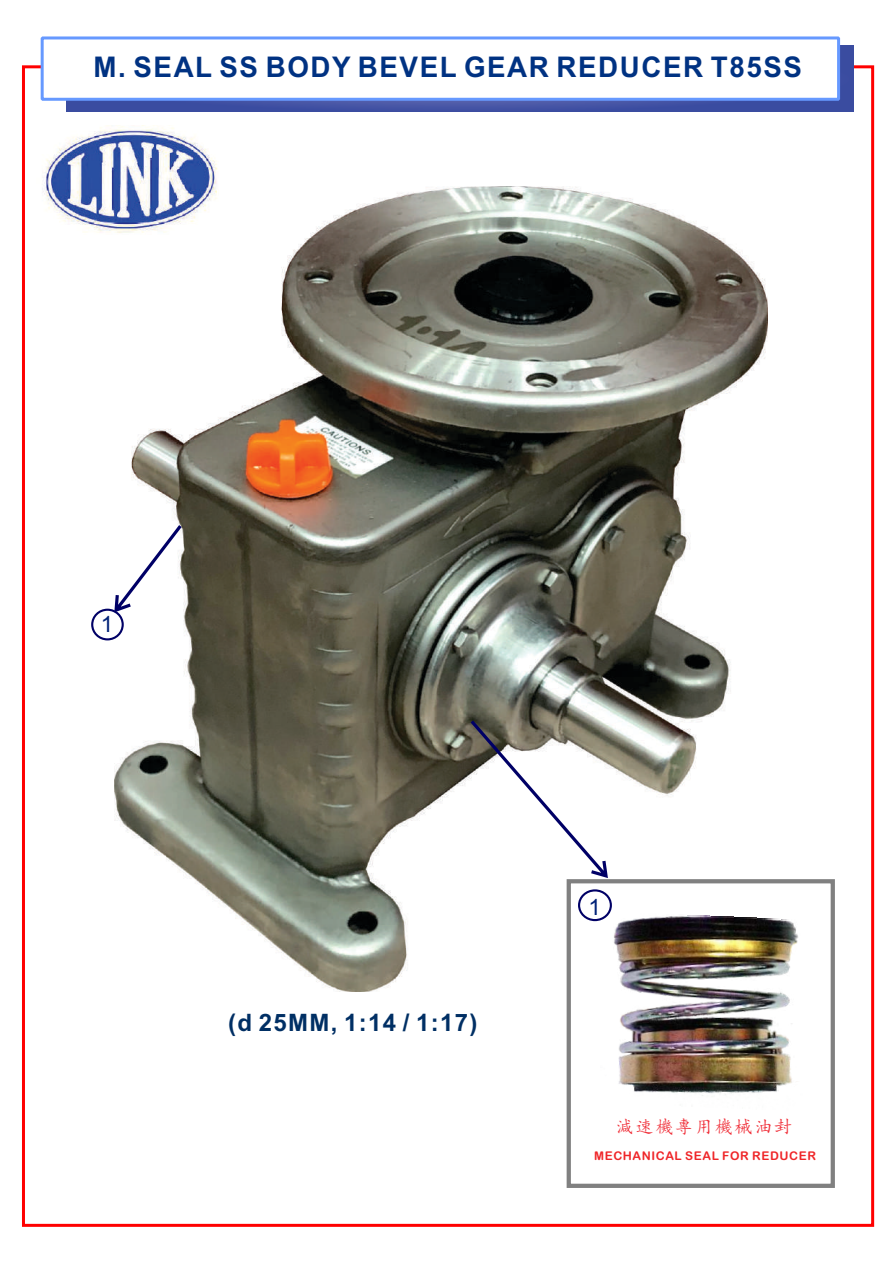
<style>
.page{position:relative;width:893px;height:1263px;background:#fff}
.page>*{position:absolute;margin:0;border:0;box-sizing:border-box;transform-origin:0 0}
.t1{font:700 28.5px "Arial";letter-spacing:.055em;color:#003282}
.t2{font:700 24px "Arial";letter-spacing:.055em;color:#002f64}
.t3{font:22.5px "Arial";color:#002278}
.t4{font:18px "Kai Ti";letter-spacing:.1em;color:#f02f39}
.t5{font:12px "Arial Rounded MT Bold";letter-spacing:.05em;color:#ef2629}
</style>
<div class="page">
<img style="left:114px;top:187px;width:653px;height:804px">
<img style="left:42px;top:126px;width:177px;height:108px">
<img style="left:600px;top:912px;width:198px;height:184px">
<svg style="left:471px;top:720px;width:137px;height:158px"></svg>
<div style="left:567px;top:879px;width:268px;height:309px;border:4px solid #808080"></div>
<svg style="left:114px;top:525px;width:68px;height:87px"></svg>
<div style="left:578px;top:889px;width:34px;height:32px;border:2px solid #006;border-radius:50%"></div>
<div style="left:91px;top:609px;width:33px;height:31px;border:2px solid #006;border-radius:50%"></div>
<svg style="left:67px;top:46px;width:786px;height:66px;background:#3f4fa2"></svg>
<div style="left:41px;top:36px;width:799px;height:65px;background:#fff;border:3px solid #69f"></div>
<p class="t1" style="left:93px;top:56px;width:710px">M. SEAL SS BODY BEVEL GEAR REDUCER T85SS</p>
<p class="t3" style="left:101px;top:616px;width:14px">1</p>
<p class="t2" style="left:228px;top:1013px;width:251px">(d 25MM, 1:14 / 1:17)</p>
<p class="t3" style="left:588px;top:898px;width:14px">1</p>
<p class="t4" style="left:616px;top:1117px;width:178px">減速機專用機械油封</p>
<p class="t5" style="left:594px;top:1151px;width:223px">MECHANICAL SEAL FOR REDUCER</p>
</div>
